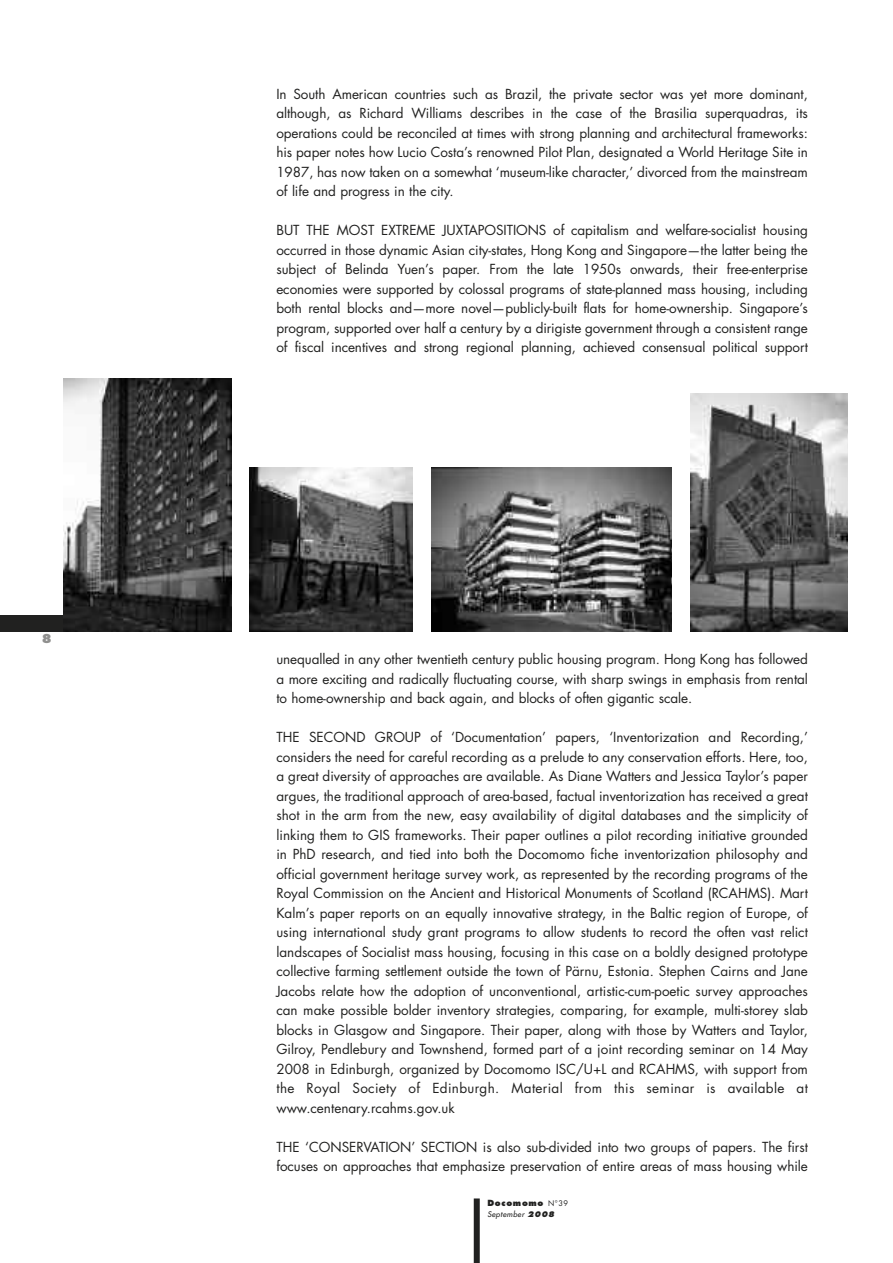
<style>
.page{position:relative;width:893px;height:1263px;background:#fff}
.page>*{position:absolute;margin:0;border:0;box-sizing:border-box;transform-origin:0 0}
.t1{font:13.5px/19.5px "Futura";letter-spacing:-.005em;color:#212120;text-align:justify}
.t2{font:800 12px "Futura";color:#90908f}
.t3{font:800 8.25px "Futura";letter-spacing:.085em;color:#212120}
.t4{font:italic 7.5px "Futura";letter-spacing:.06em;color:#212120}
.s1{font-weight:400;font-size:7.5px}
.s2{font-weight:800}
</style>
<div class="page">
<div style="left:474px;top:1198px;width:6px;height:65px;background:#212120"></div>
<div style="left:0;top:615px;width:64px;height:16px;background:#212120"></div>
<img style="left:249px;top:468px;width:164px;height:163px">
<img style="left:64px;top:378px;width:167px;height:253px">
<img style="left:431px;top:468px;width:241px;height:163px">
<img style="left:690px;top:393px;width:158px;height:238px">
<p class="t2" style="left:42px;top:633px;width:11px">8</p>
<p class="t1" style="left:276px;top:85px;width:533px">In South American countries such as Brazil, the private sector was yet more dominant, although, as Richard Williams describes in the case of the Brasilia superquadras, its operations could be reconciled at times with strong planning and architectural frameworks: his paper notes how Lucio Costa’s renowned Pilot Plan, designated a World Heritage Site in 1987, has now taken on a somewhat ‘museum-like character,’ divorced from the mainstream of life and progress in the city.</p>
<p class="t1" style="left:276px;top:221px;width:533px">BUT THE MOST EXTREME JUXTAPOSITIONS of capitalism and welfare-socialist housing occurred in those dynamic Asian city-states, Hong Kong and Singapore—the latter being the subject of Belinda Yuen’s paper. From the late 1950s onwards, their free-enterprise economies were supported by colossal programs of state-planned mass housing, including both rental blocks and—more novel—publicly-built flats for home-ownership. Singapore’s program, supported over half a century by a dirigiste government through a consistent range of fiscal incentives and strong regional planning, achieved consensual political support</p>
<p class="t1" style="left:276px;top:650px;width:533px">unequalled in any other twentieth century public housing program. Hong Kong has followed a more exciting and radically fluctuating course, with sharp swings in emphasis from rental to home-ownership and back again, and blocks of often gigantic scale.</p>
<p class="t1" style="left:276px;top:728px;width:533px">THE SECOND GROUP of ‘Documentation’ papers, ‘Inventorization and Recording,’ considers the need for careful recording as a prelude to any conservation efforts. Here, too, a great diversity of approaches are available. As Diane Watters and Jessica Taylor’s paper argues, the traditional approach of area-based, factual inventorization has received a great shot in the arm from the new, easy availability of digital databases and the simplicity of linking them to GIS frameworks. Their paper outlines a pilot recording initiative grounded in PhD research, and tied into both the Docomomo fiche inventorization philosophy and official government heritage survey work, as represented by the recording programs of the Royal Commission on the Ancient and Historical Monuments of Scotland (RCAHMS). Mart Kalm’s paper reports on an equally innovative strategy, in the Baltic region of Europe, of using international study grant programs to allow students to record the often vast relict landscapes of Socialist mass housing, focusing in this case on a boldly designed prototype collective farming settlement outside the town of Pärnu, Estonia. Stephen Cairns and Jane Jacobs relate how the adoption of unconventional, artistic-cum-poetic survey approaches can make possible bolder inventory strategies, comparing, for example, multi-storey slab blocks in Glasgow and Singapore. Their paper, along with those by Watters and Taylor, Gilroy, Pendlebury and Townshend, formed part of a joint recording seminar on 14 May 2008 in Edinburgh, organized by Docomomo ISC/U+L and RCAHMS, with support from the Royal Society of Edinburgh. Material from this seminar is available at www.centenary.rcahms.gov.uk</p>
<p class="t1" style="left:276px;top:1138px;width:533px">THE ‘CONSERVATION’ SECTION is also sub-divided into two groups of papers. The first focuses on approaches that emphasize preservation of entire areas of mass housing while</p>
<p class="t3" style="left:487px;top:1200px;width:82px">Docomomo <span class="s1">N°39</span></p>
<p class="t4" style="left:487px;top:1210px;width:69px">September <span class="s2">2008</span></p>
</div>
